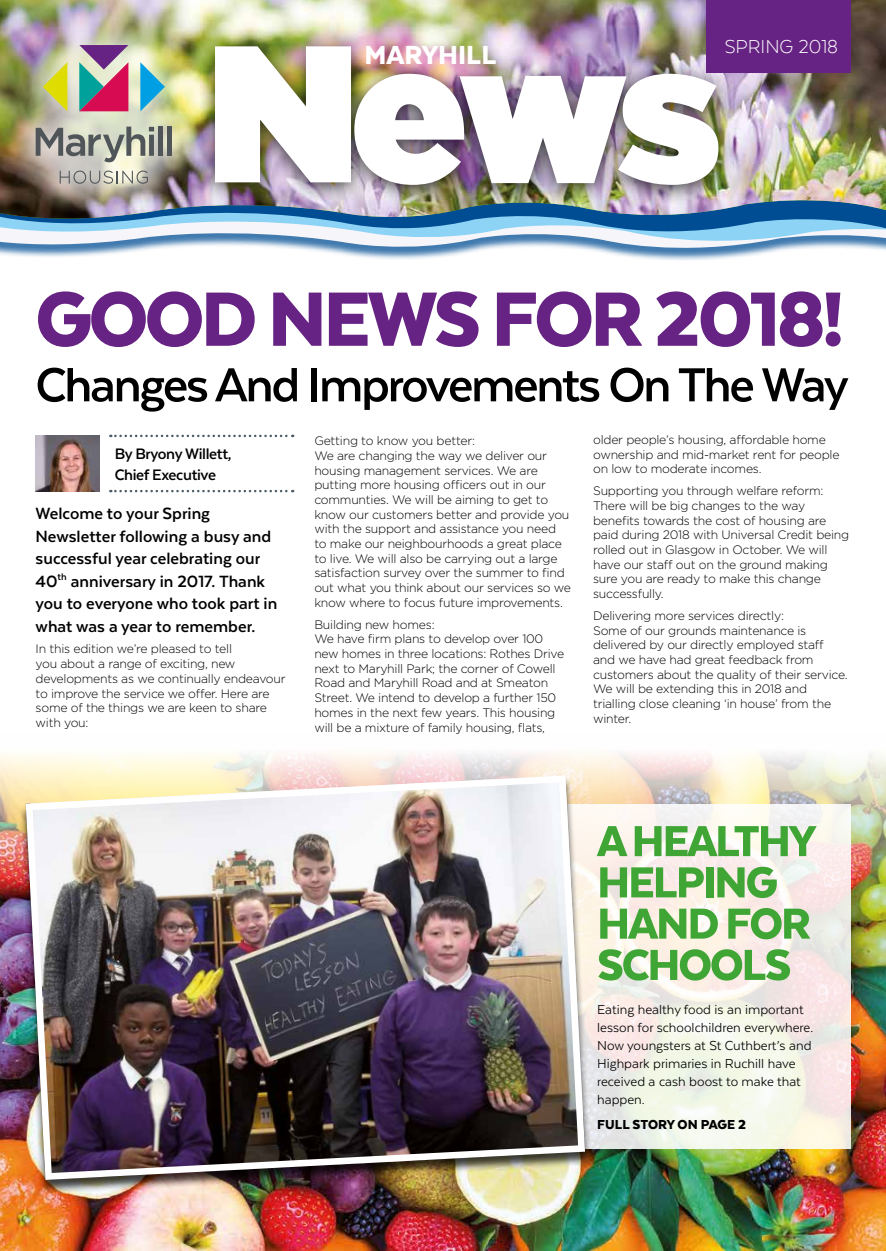
<style>
.page{position:relative;width:886px;height:1251px;background:#fff}
.page>*{position:absolute;margin:0;border:0;box-sizing:border-box;transform-origin:0 0}
.t1{font:194.25px "Gotham Ultra";color:#fff}
.t2{font:900 88.62px "Texta";letter-spacing:-.04em;color:#662383}
.t3{font:700 55px "Texta";letter-spacing:-.04em;color:#000}
.t4{font:900 50px/41.2px "Texta";letter-spacing:-.04em;color:#3fa535}
.t5{font:900 30.12px "Texta";color:#fff}
.t6{font:300 21.5px "Texta";color:#fff}
.t7{font:700 18.75px/22.5px "Texta";color:#000}
.t8{font:700 17.5px/21px "Texta";letter-spacing:-.02em;color:#000}
.t9{font:15px/18px "Texta";color:#000}
.t10{font:900 15px "Texta";color:#000}
.t11{font:300 12.25px/14.8px "Gotham";letter-spacing:-.02em;color:#000}
</style>
<div class="page">
<img style="left:0;top:754px;width:886px;height:497px">
<svg style="left:0;top:252px;width:772px;height:7px"></svg>
<svg style="left:0;top:242px;width:886px;height:10px"></svg>
<svg style="left:0;top:231px;width:886px;height:11px"></svg>
<svg style="left:0;top:220px;width:886px;height:11px;fill:#8dd3f6"></svg>
<img style="left:0;top:0;width:886px;height:220px">
<div style="left:197px;top:32px;width:539px;height:175px;background:#000;opacity:.75"></div>
<div style="left:706px;top:0;width:144px;height:72px;background:#662383"></div>
<div style="left:2px;top:11px;width:204px;height:206px;background:#fff;opacity:.75"></div>
<svg style="left:36px;top:127px;width:118px;height:35px;background:#a9aaa1"></svg>
<div style="left:158px;top:127px;width:5px;height:29px;background:#4f5558"></div>
<div style="left:167px;top:127px;width:5px;height:29px;background:#4f5558"></div>
<svg style="left:60px;top:171px;width:88px;height:13px"></svg>
<svg style="left:43px;top:62px;width:24px;height:49px"></svg>
<svg style="left:140px;top:62px;width:25px;height:49px"></svg>
<svg style="left:79px;top:45px;width:49px;height:66px;background:#9e668a"></svg>
<svg style="left:110px;top:435px;width:183px;height:2px"></svg>
<svg style="left:110px;top:490px;width:183px;height:2px"></svg>
<svg style="left:592px;top:804px;width:258px;height:345px;fill:#f8f1e7"></svg>
<div style="left:19px;top:776px;width:573px;height:418px;background:#000;opacity:.75"></div>
<img style="left:22px;top:772px;width:566px;height:411px">
<img style="left:36px;top:435px;width:63px;height:56px">
<h3 class="t5" style="left:364px;top:39px;width:134px">MARYHILL</h3>
<h3 class="t6" style="left:725px;top:35px;width:115px">SPRING 2018</h3>
<h1 class="t1" style="left:207px;top:1px;width:515px">News</h1>
<h2 class="t2" style="left:35px;top:273px;width:810px">GOOD NEWS FOR 2018!</h2>
<h3 class="t3" style="left:36px;top:357px;width:815px">Changes And Improvements On The Way</h3>
<h3 class="t8" style="left:115px;top:443px;width:118px">By Bryony Willett,<br>Chief Executive</h3>
<h3 class="t7" style="left:36px;top:502px;width:243px">Welcome to your Spring<br>Newsletter following a busy and successful year celebrating our<br>40<sup>th</sup> anniversary in 2017. Thank you to everyone who took part in what was a year to remember.</h3>
<p class="t11" style="left:36px;top:641px;width:251px">In this edition we’re pleased to tell<br>you about a range of exciting, new developments as we continually endeavour to improve the service we offer. Here are some of the things we are keen to share with you:</p>
<p class="t11" style="left:593px;top:432px;width:248px">older people’s housing, affordable home ownership and mid-market rent for people on low to moderate incomes.</p>
<p class="t11" style="left:593px;top:483px;width:258px">Supporting you through welfare reform:<br>There will be big changes to the way benefits towards the cost of housing are paid during 2018 with Universal Credit being rolled out in Glasgow in October. We will have our staff out on the ground making sure you are ready to make this change successfully.</p>
<p class="t11" style="left:593px;top:608px;width:256px">Delivering more services directly:<br>Some of our grounds maintenance is delivered by our directly employed staff and we have had great feedback from customers about the quality of their service.<br>We will be extending this in 2018 and trialling close cleaning ‘in house’ from the winter.</p>
<p class="t11" style="left:314px;top:433px;width:258px">Getting to know you better:<br>We are changing the way we deliver our housing management services. We are putting more housing officers out in our communties. We will be aiming to get to know our customers better and provide you with the support and assistance you need to make our neighbourhoods a great place to live. We will also be carrying out a large satisfaction survey over the summer to find out what you think about our services so we know where to focus future improvements.</p>
<p class="t11" style="left:314px;top:617px;width:251px">Building new homes:<br>We have firm plans to develop over 100 new homes in three locations: Rothes Drive next to Maryhill Park; the corner of Cowell Road and Maryhill Road and at Smeaton Street. We intend to develop a further 150 homes in the next few years. This housing will be a mixture of family housing, flats,</p>
<h3 class="t4" style="left:597px;top:820px;width:221px">A HEALTHY<br>HELPING<br>HAND FOR<br>SCHOOLS</h3>
<p class="t9" style="left:597px;top:1000px;width:218px">Eating healthy food is an important lesson for schoolchildren everywhere.<br>Now youngsters at St Cuthbert’s and<br>Highpark primaries in Ruchill have received a cash boost to make that happen.</p>
<p class="t10" style="left:597px;top:1116px;width:150px">FULL STORY ON PAGE 2</p>
</div>
